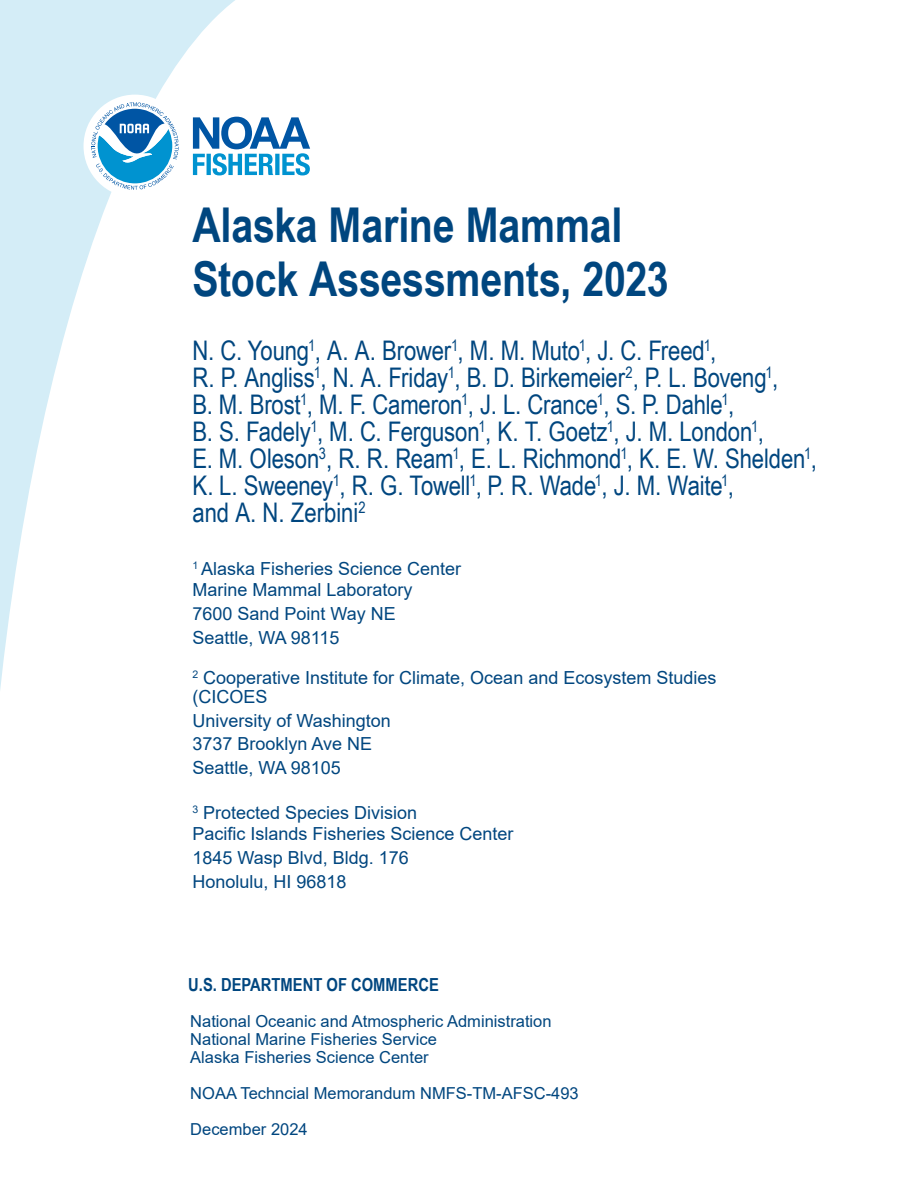
<style>
.page{position:relative;width:918px;height:1188px;background:#fff}
.page>*{position:absolute;margin:0;border:0;box-sizing:border-box;transform-origin:0 0}
.t1{font:700 48px/54px "Arial Narrow";letter-spacing:-.005em;color:#00467f}
.t2{font:27px/27px "Arial Narrow";letter-spacing:-.005em;color:#00467f}
.t3{font:18px/21px "Arial";color:#00467f}
.t4{font:700 18px "Arial Narrow";color:#00467f}
.t5{font:16.5px/18px "Arial";color:#00467f}
</style>
<div class="page">
<svg style="left:0;top:0;width:251px;height:690px"></svg>
<div style="left:84px;top:95px;width:102px;height:103px;background:#fff;border-radius:50%"></div>
<svg style="left:193px;top:117px;width:117px;height:58px"></svg>
<svg style="left:91px;top:102px;width:88px;height:88px"></svg>
<p class="t1" style="left:192px;top:196px;width:478px">Alaska Marine Mammal<br>Stock Assessments, 2023</p>
<p class="t2" style="left:192px;top:336px;width:626px">N. C. Young<sup>1</sup>, A. A. Brower<sup>1</sup>, M. M. Muto<sup>1</sup>, J. C. Freed<sup>1</sup>,<br>R. P. Angliss<sup>1</sup>, N. A. Friday<sup>1</sup>, B. D. Birkemeier<sup>2</sup>, P. L. Boveng<sup>1</sup>,<br>B. M. Brost<sup>1</sup>, M. F. Cameron<sup>1</sup>, J. L. Crance<sup>1</sup>, S. P. Dahle<sup>1</sup>,<br>B. S. Fadely<sup>1</sup>, M. C. Ferguson<sup>1</sup>, K. T. Goetz<sup>1</sup>, J. M. London<sup>1</sup>,<br>E. M. Oleson<sup>3</sup>, R. R. Ream<sup>1</sup>, E. L. Richmond<sup>1</sup>, K. E. W. Shelden<sup>1</sup>, K. L. Sweeney<sup>1</sup>, R. G. Towell<sup>1</sup>, P. R. Wade<sup>1</sup>, J. M. Waite<sup>1</sup>,<br>and A. N. Zerbini<sup>2</sup></p>
<p class="t3" style="left:192px;top:558px;width:270px"><sup>1</sup> Alaska Fisheries Science Center<br>Marine Mammal Laboratory</p>
<p class="t3" style="left:192px;top:601px;width:205px;line-height:24.3px">7600 Sand Point Way NE<br>Seattle, WA 98115</p>
<p class="t3" style="left:192px;top:668px;width:526px;line-height:19.4px"><sup>2</sup> Cooperative Institute for Climate, Ocean and Ecosystem Studies (CICOES</p>
<p class="t3" style="left:192px;top:709px;width:200px;line-height:23.4px">University of Washington<br>3737 Brooklyn Ave NE<br>Seattle, WA 98105</p>
<p class="t3" style="left:192px;top:802px;width:323px"><sup>3</sup> Protected Species Division<br>Pacific Islands Fisheries Science Center</p>
<p class="t3" style="left:192px;top:846px;width:218px;line-height:24.3px">1845 Wasp Blvd, Bldg. 176<br>Honolulu, HI 96818</p>
<p class="t4" style="left:188px;top:972px;width:252px">U.S. DEPARTMENT OF COMMERCE</p>
<p class="t5" style="left:190px;top:1013px;width:363px">National Oceanic and Atmospheric Administration<br>National Marine Fisheries Service<br>Alaska Fisheries Science Center</p>
<p class="t5" style="left:190px;top:1076px;width:390px;line-height:36px">NOAA Techncial Memorandum NMFS-TM-AFSC-493<br>December 2024</p>
</div>
